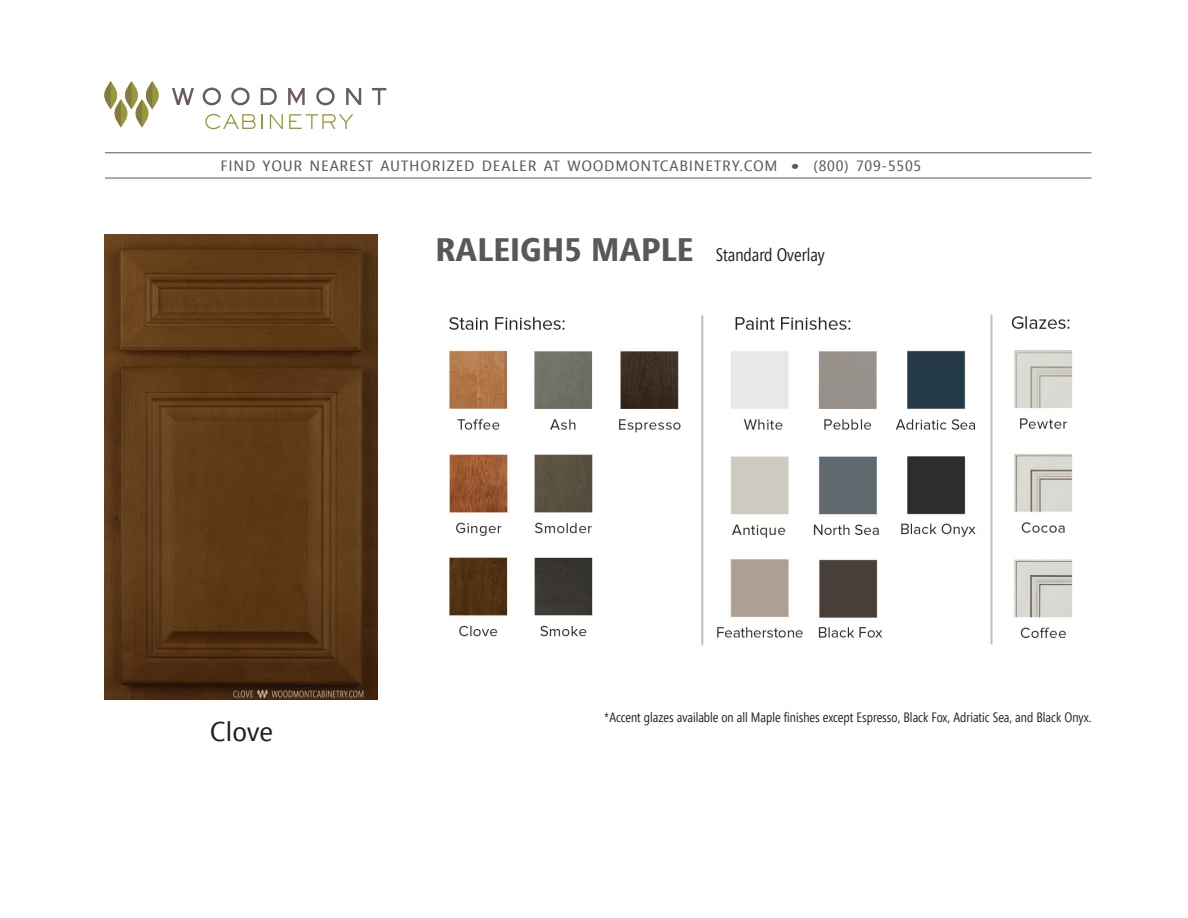
<style>
.page{position:relative;width:1188px;height:918px;background:#fff}
.page>*{position:absolute;margin:0;border:0;box-sizing:border-box;transform-origin:0 0}
.t1{font:27px "Segoe Condensed";color:#231f20;scale:1.2 1}
.t2{font:18px "Segoe Condensed";color:#231f20}
.t3{font:14.85px "Segoe Condensed";letter-spacing:.04em;color:#57585a;scale:1.22 1}
.t4{font:13.5px "Segoe Condensed";color:#231f20}
.s1{font-size:20.25px}
.s2{font-weight:700;font-size:32.4px;color:#57585a}
</style>
<div class="page">
<svg style="left:172px;top:88px;width:22px;height:17px"></svg>
<svg style="left:203px;top:88px;width:18px;height:17px"></svg>
<svg style="left:231px;top:88px;width:19px;height:17px"></svg>
<svg style="left:261px;top:88px;width:16px;height:17px"></svg>
<svg style="left:288px;top:88px;width:17px;height:17px"></svg>
<svg style="left:316px;top:88px;width:19px;height:17px"></svg>
<svg style="left:346px;top:88px;width:15px;height:17px"></svg>
<svg style="left:372px;top:88px;width:14px;height:17px"></svg>
<svg style="left:205px;top:114px;width:51px;height:15px"></svg>
<svg style="left:262px;top:114px;width:1px;height:15px"></svg>
<svg style="left:270px;top:114px;width:13px;height:15px"></svg>
<svg style="left:289px;top:114px;width:64px;height:15px"></svg>
<svg style="left:146px;top:81px;width:13px;height:28px"></svg>
<svg style="left:104px;top:81px;width:48px;height:47px"></svg>
<hr style="left:105px;top:152px;width:986px;height:1px;background:#57585a">
<hr style="left:105px;top:178px;width:986px;height:1px;background:#57585a">
<img style="left:449px;top:315px;width:624px;height:330px">
<img style="left:105px;top:234px;width:273px;height:465px">
<p class="t3" style="left:220px;top:157px;width:576px">FIND YOUR NEAREST AUTHORIZED DEALER AT WOODMONTCABINETRY.COM <span class="s1">•</span> (800) 709-5505</p>
<h2 class="t2" style="left:435px;top:244px;width:391px"><span class="s2">RALEIGH5 MAPLE</span> Standard Overlay</h2>
<h1 class="t1" style="left:210px;top:715px;width:54px">Clove</h1>
<p class="t4" style="left:604px;top:709px;width:489px">*Accent glazes available on all Maple finishes except Espresso, Black Fox, Adriatic Sea, and Black Onyx.</p>
</div>
